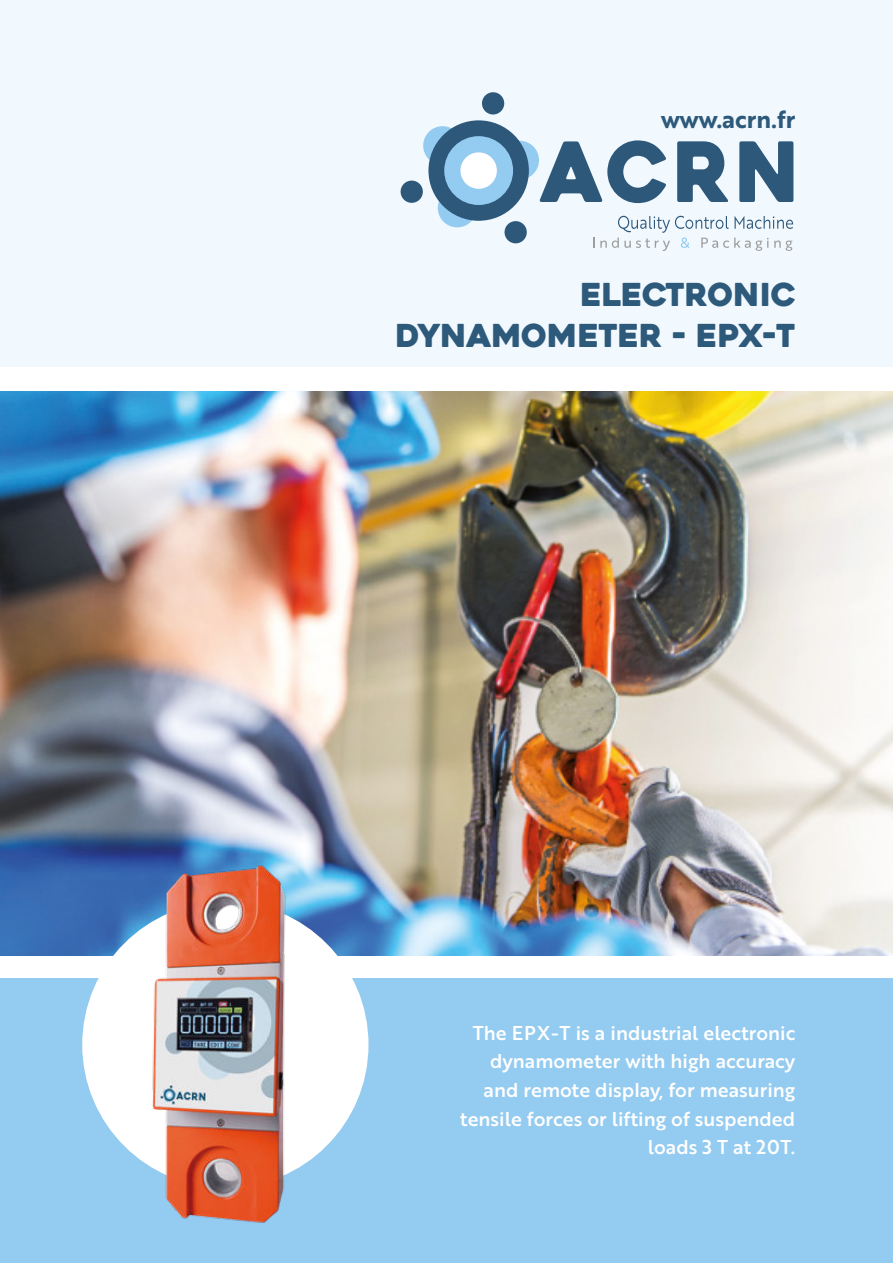
<style>
.page{position:relative;width:893px;height:1263px;background:#fff}
.page>*{position:absolute;margin:0;border:0;box-sizing:border-box;transform-origin:0 0}
.t1{font:31.5px/40.5px "Heavitas";color:#2d597a;text-align:right}
.t2{font:24px "Brother 1816 Bold";color:#2d597a}
.t3{font:19.5px/28.5px "Brother 1816 Medium";color:#fff;text-align:right}
</style>
<div class="page">
<img style="left:0;top:391px;width:893px;height:565px">
<div style="left:0;top:978px;width:893px;height:285px;background:#94cbf0"></div>
<div style="left:0;top:0;width:893px;height:366px;background:#f1f8fe"></div>
<div style="left:82px;top:901px;width:286px;height:287px;background:#fff;border-radius:50%"></div>
<img style="left:145px;top:864px;width:161px;height:359px">
<svg style="left:600px;top:216px;width:193px;height:35px"></svg>
<div style="left:423px;top:126px;width:39px;height:39px;background:#94cbf0;border-radius:50%"></div>
<div style="left:500px;top:141px;width:39px;height:39px;background:#94cbf0;border-radius:50%"></div>
<div style="left:438px;top:189px;width:39px;height:38px;background:#94cbf0;border-radius:50%"></div>
<div style="left:428px;top:120px;width:101px;height:101px;background:#2d587a;border-radius:50%"></div>
<div style="left:444px;top:136px;width:69px;height:69px;background:#94cbf0;border-radius:50%"></div>
<svg style="left:540px;top:140px;width:126px;height:63px"></svg>
<svg style="left:677px;top:141px;width:51px;height:61px"></svg>
<svg style="left:739px;top:141px;width:54px;height:61px"></svg>
<div style="left:460px;top:152px;width:37px;height:37px;background:#fff;border-radius:50%"></div>
<div style="left:401px;top:181px;width:22px;height:22px;background:#2d587a;border-radius:50%"></div>
<div style="left:482px;top:92px;width:22px;height:22px;background:#2d587a;border-radius:50%"></div>
<div style="left:504px;top:221px;width:23px;height:22px;background:#2d587a;border-radius:50%"></div>
<p class="t2" style="left:661px;top:109px;width:136px">www.acrn.fr</p>
<h1 class="t1" style="left:396px;top:275px;width:401px">ELECTRONIC<br>DYNAMOMETER - EPX-T</h1>
<p class="t3" style="left:460px;top:1021px;width:337px">The EPX-T is a industrial electronic dynamometer with high accuracy and remote display, for measuring tensile forces or lifting of suspended loads 3 T at 20T.</p>
</div>
